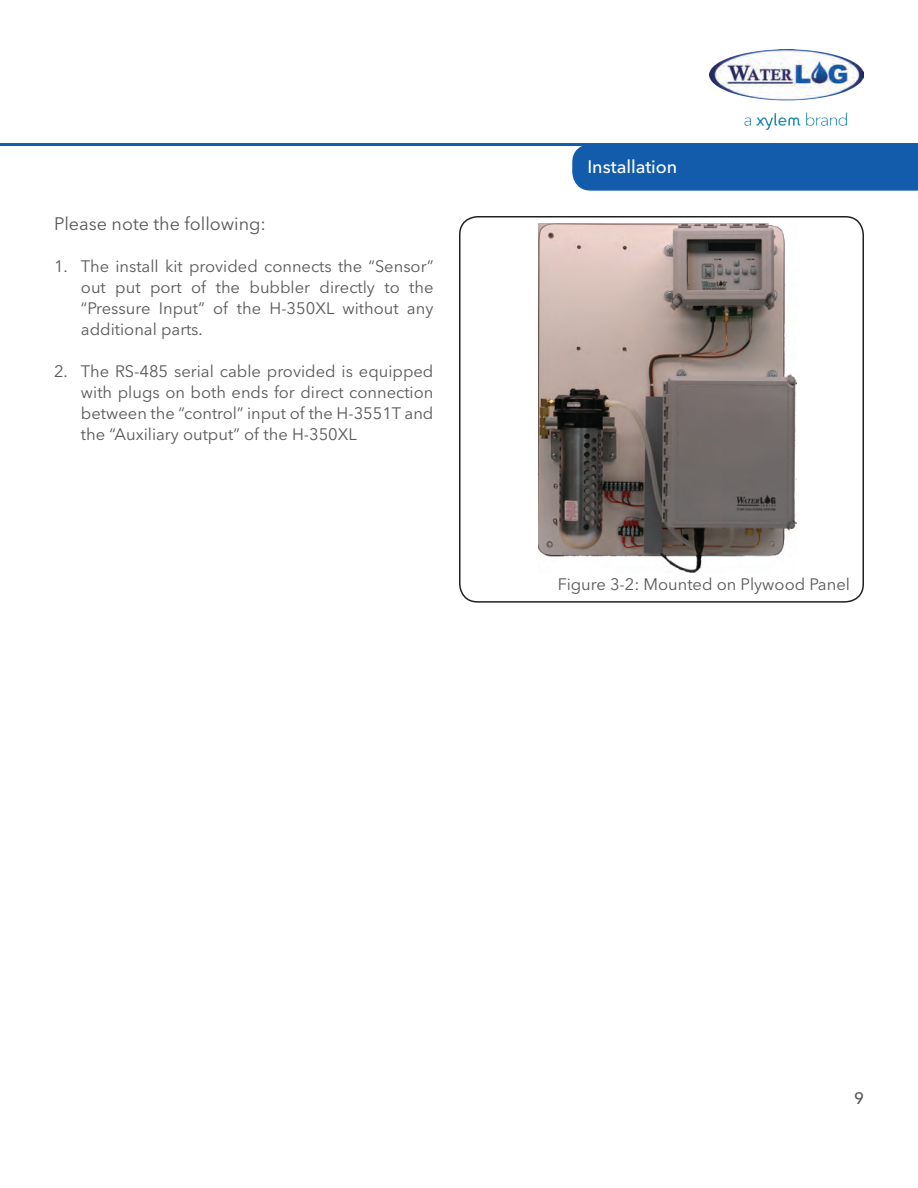
<style>
.page{position:relative;width:918px;height:1188px;background:#fff}
.page>*{position:absolute;margin:0;border:0;box-sizing:border-box;transform-origin:0 0}
.t1{font:18px "Avenir Next LT Pro";color:#57585a}
.t2{font:500 18px "Avenir Next LT Pro";color:#fff}
.t3{font:16.5px/21px "Avenir Next LT Pro";color:#57585a;text-align:justify}
.t4{font:500 16.5px "Avenir Next LT Pro";color:#57585a}
</style>
<div class="page">
<hr style="left:0;top:143px;width:918px;height:3px;background:#135cab">
<img style="left:709px;top:49px;width:155px;height:81px">
<div style="left:572px;top:146px;width:346px;height:45px;background:#135cab"></div>
<img style="left:538px;top:224px;width:258px;height:349px">
<div style="left:459px;top:216px;width:405px;height:387px;border:2px solid #231f20;border-radius:18px"></div>
<p class="t1" style="left:54px;top:213px;width:214px">Please note the following:</p>
<p class="t3" style="left:81px;top:255px;width:354px;text-indent:-27px">1. The install kit provided connects the “Sensor” out put port of the bubbler directly to the “Pressure Input” of the H-350XL without any additional parts.</p>
<p class="t3" style="left:81px;top:360px;width:354px;text-indent:-27px">2. The RS-485 serial cable provided is equipped with plugs on both ends for direct connection between the “control” input of the H-3551T and the “Auxiliary output” of the H-350XL</p>
<p class="t2" style="left:587px;top:156px;width:91px">Installation</p>
<p class="t3" style="left:558px;top:573px;width:294px">Figure 3-2: Mounted on Plywood Panel</p>
<p class="t4" style="left:854px;top:1088px;width:11px">9</p>
</div>
